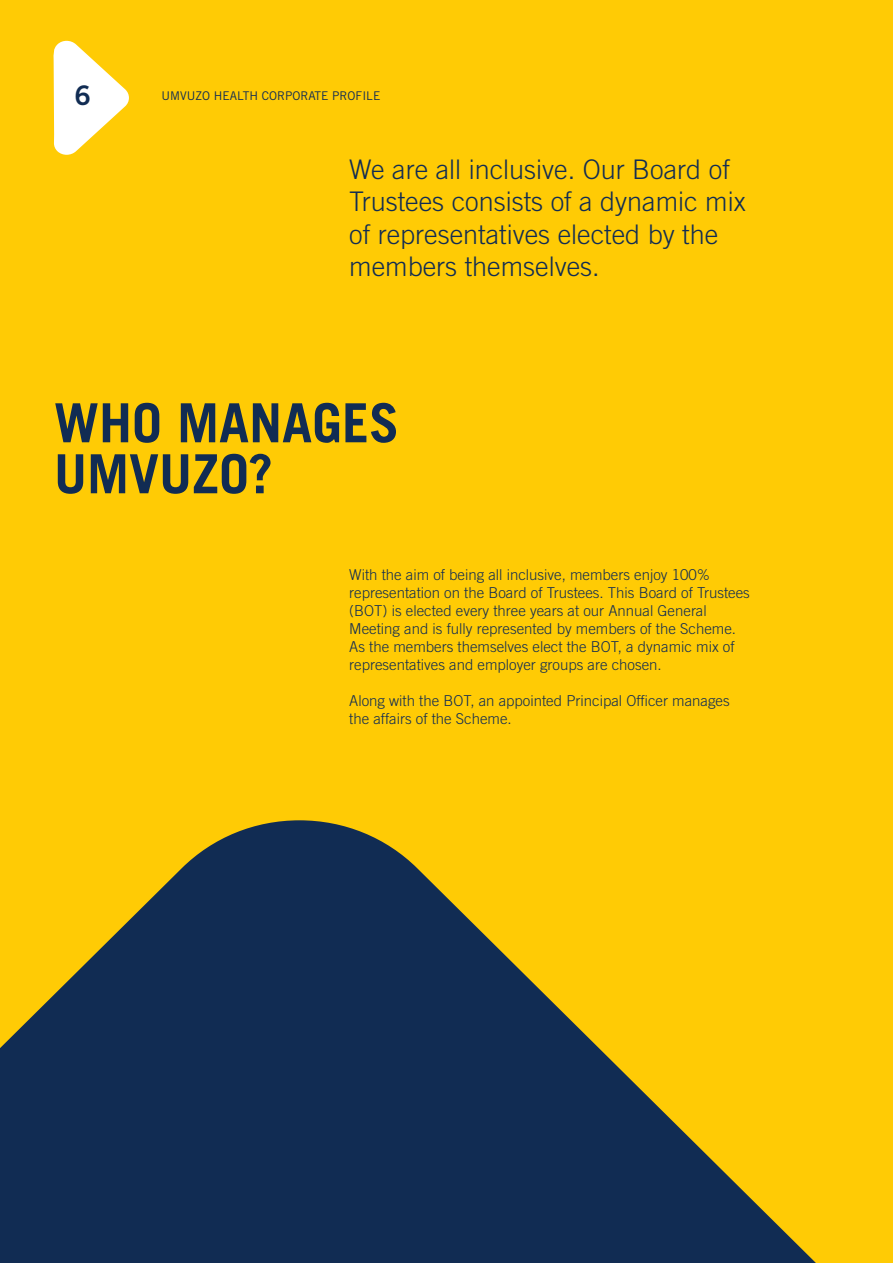
<style>
.page{position:relative;width:893px;height:1263px;background:#fff}
.page>*{position:absolute;margin:0;border:0;box-sizing:border-box;transform-origin:0 0}
.t1{font:700 54px/51px "Trade Gothic LT Std";color:#112c53}
.t2{font:300 27px/32.4px "Trade Gothic LT Std";color:#112c53}
.t3{font:27px "Trade Gothic LT Std Bd 2";color:#112c53}
.t4{font:300 15px/18px "Trade Gothic LT Std";color:#112c53}
.t5{font:12px "Trade Gothic LT Std";color:#112c53}
</style>
<div class="page">
<div style="left:0;top:0;width:893px;height:820px;background:#ffcb05"></div>
<svg style="left:0;top:820px;width:893px;height:443px;background:#716c33"></svg>
<svg style="left:53px;top:41px;width:76px;height:114px"></svg>
<h2 class="t3" style="left:74px;top:79px;width:18px">6</h2>
<p class="t5" style="left:161px;top:89px;width:220px">UMVUZO HEALTH CORPORATE PROFILE</p>
<h2 class="t2" style="left:349px;top:153px;width:398px">We are all inclusive. Our Board of<br>Trustees consists of a dynamic mix of representatives elected by the members themselves.</h2>
<h1 class="t1" style="left:54px;top:397px;width:347px">WHO MANAGES<br>UMVUZO?</h1>
<p class="t4" style="left:349px;top:566px;width:402px">With the aim of being all inclusive, members enjoy 100% representation on the Board of Trustees. This Board of Trustees (BOT) is elected every three years at our Annual General Meeting and is fully represented by members of the Scheme.<br>As the members themselves elect the BOT, a dynamic mix of representatives and employer groups are chosen.</p>
<p class="t4" style="left:349px;top:692px;width:382px">Along with the BOT, an appointed Principal Officer manages the affairs of the Scheme.</p>
</div>
